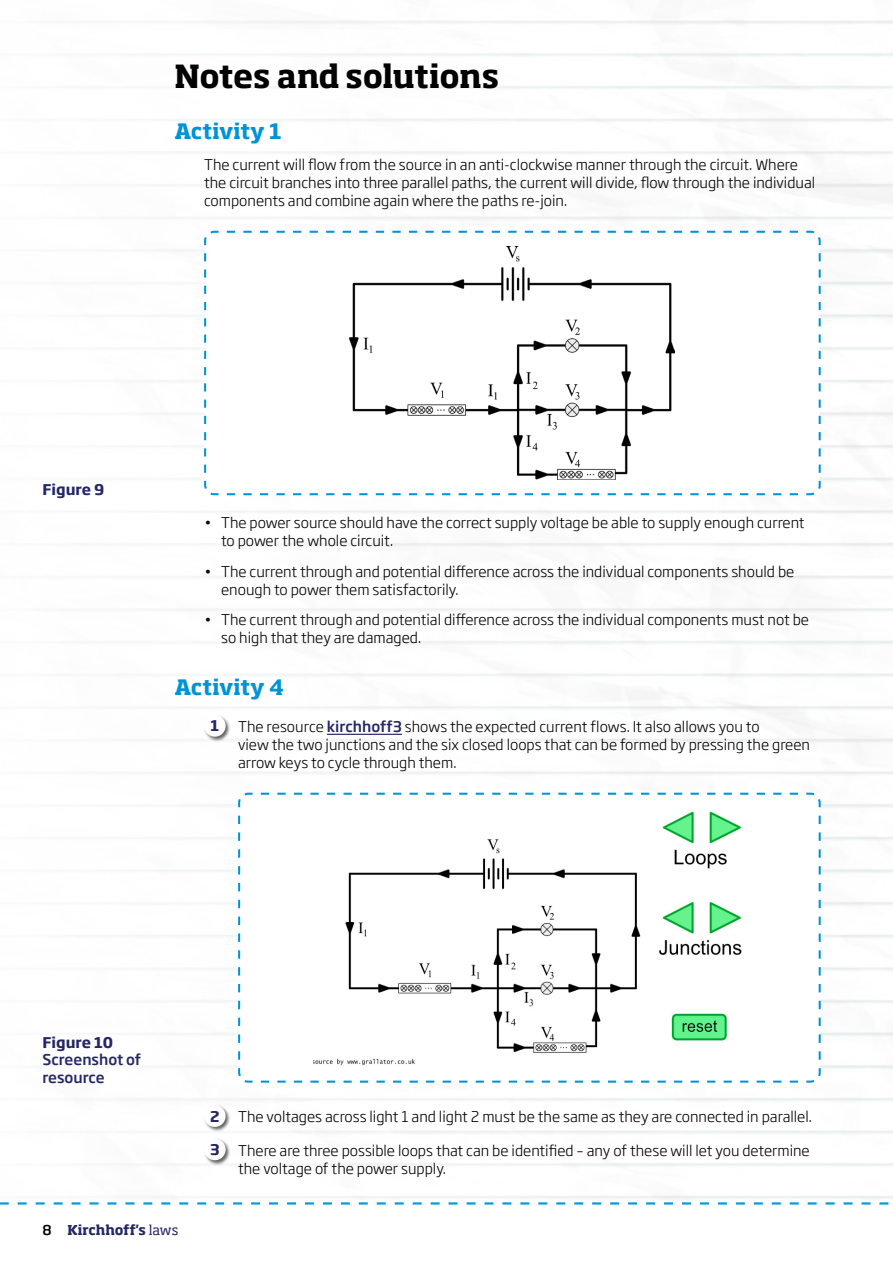
<style>
.page{position:relative;width:893px;height:1263px;background:#fff}
.page>*{position:absolute;margin:0;border:0;box-sizing:border-box;transform-origin:0 0}
.t1{font:700 31.5px "Soho Pro";letter-spacing:-.015em;color:#000}
.t2{font:700 21px "Soho Pro";letter-spacing:-.005em;color:#0093d6}
.t3{font:300 14.7px/18px "Soho Gothic Std";color:#000}
.t4{font:500 14.7px/17.5px "Soho Gothic Std";color:#252765}
.t5{font:700 14.7px "Soho Gothic Std";color:#252765}
.t6{font:700 14.55px "Soho Gothic Std";color:#252765}
.t7{font:700 13.5px "Soho Pro";color:#252765}
.s1{font-weight:500;color:#252765}
.s2{font-family:"Soho Gothic Std";font-weight:500;color:#000}
.s3{font-weight:400}
</style>
<div class="page">
<svg style="left:0;top:1202px;width:889px;height:2px"></svg>
<svg style="left:203px;top:230px;width:619px;height:266px"></svg>
<div style="left:203px;top:715px;width:28px;height:27px;background:#000;opacity:.6"></div>
<div style="left:204px;top:715px;width:22px;height:22px;background:#fff;border-radius:50%"></div>
<hr style="left:327px;top:734px;width:75px;height:1px;background:#252765">
<svg style="left:237px;top:792px;width:585px;height:292px"></svg>
<div style="left:203px;top:1105px;width:28px;height:27px;background:#000;opacity:.6"></div>
<div style="left:204px;top:1105px;width:22px;height:22px;background:#fff;border-radius:50%"></div>
<div style="left:203px;top:1138px;width:28px;height:28px;background:#000;opacity:.6"></div>
<div style="left:204px;top:1139px;width:22px;height:21px;background:#fff;border-radius:50%"></div>
<h1 class="t1" style="left:174px;top:54px;width:326px">Notes and solutions</h1>
<h2 class="t2" style="left:174px;top:117px;width:109px">Activity 1</h2>
<p class="t3" style="left:204px;top:156px;width:613px">The current will flow from the source in an anti-clockwise manner through the circuit. Where the circuit branches into three parallel paths, the current will divide, flow through the individual components and combine again where the paths re-join.</p>
<p class="t5" style="left:43px;top:480px;width:63px">Figure 9</p>
<p class="t3" style="left:221px;top:514px;width:585px;text-indent:-17px">• The power source should have the correct supply voltage be able to supply enough current to power the whole circuit.</p>
<p class="t3" style="left:221px;top:563px;width:575px;text-indent:-17px">• The current through and potential difference across the individual components should be enough to power them satisfactorily.</p>
<p class="t3" style="left:221px;top:611px;width:589px;text-indent:-17px">• The current through and potential difference across the individual components must not be so high that they are damaged.</p>
<h2 class="t2" style="left:174px;top:672px;width:111px">Activity 4</h2>
<p class="t6" style="left:210px;top:716px;width:10px">1</p>
<p class="t3" style="left:238px;top:718px;width:573px">The resource <span class="s1">kirchhoff3</span> shows the expected current flows. It also allows you to<br>view the two junctions and the six closed loops that can be formed by pressing the green arrow keys to cycle through them.</p>
<p class="t5" style="left:43px;top:1032px;width:72px">Figure 10</p>
<p class="t4" style="left:43px;top:1051px;width:100px">Screenshot of resource</p>
<p class="t6" style="left:210px;top:1107px;width:11px">2</p>
<p class="t3" style="left:238px;top:1108px;width:575px">The voltages across light 1 and light 2 must be the same as they are connected in parallel.</p>
<p class="t6" style="left:210px;top:1140px;width:11px">3</p>
<p class="t3" style="left:238px;top:1141px;width:573px">There are three possible loops that can be identified – any of these will let you determine the voltage of the power supply.</p>
<p class="t7" style="left:43px;top:1220px;width:137px"><span class="s2">8</span> Kirchhoff's <span class="s3">laws</span></p>
</div>
